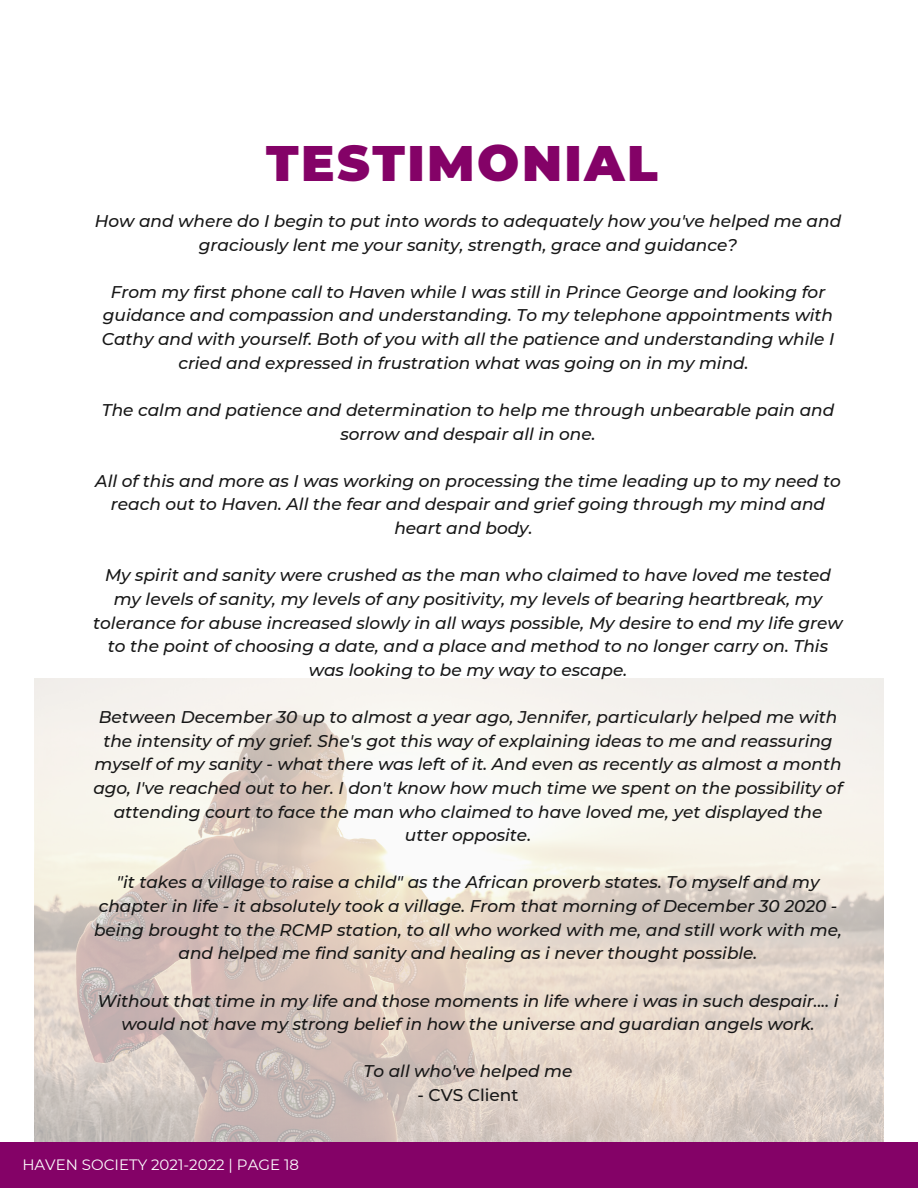
<style>
.page{position:relative;width:918px;height:1188px;background:#fff}
.page>*{position:absolute;margin:0;border:0;box-sizing:border-box;transform-origin:0 0}
.t1{font:900 49.8px "Montserrat";letter-spacing:.05em;color:#840267}
.t2{font:italic 500 16.95px/23.7px "Montserrat";color:#171717;text-align:center}
.t3{font:500 16.95px "Montserrat";color:#171717}
.t4{font:15px "Montserrat";color:#fefefe}
</style>
<div class="page">
<img style="left:34px;top:678px;width:850px;height:464px">
<div style="left:0;top:1142px;width:918px;height:46px;background:#840267"></div>
<h1 class="t1" style="left:266px;top:132px;width:393px">TESTIMONIAL</h1>
<p class="t2" style="left:95px;top:209px;width:748px">How and where do I begin to put into words to adequately how you've helped me and graciously lent me your sanity, strength, grace and guidance?</p>
<p class="t2" style="left:102px;top:280px;width:734px">From my first phone call to Haven while I was still in Prince George and looking for guidance and compassion and understanding. To my telephone appointments with Cathy and with yourself. Both of you with all the patience and understanding while I cried and expressed in frustration what was going on in my mind.</p>
<p class="t2" style="left:102px;top:398px;width:734px">The calm and patience and determination to help me through unbearable pain and sorrow and despair all in one.</p>
<p class="t2" style="left:95px;top:469px;width:747px">All of this and more as I was working on processing the time leading up to my need to reach out to Haven. All the fear and despair and grief going through my mind and heart and body.</p>
<p class="t2" style="left:93px;top:563px;width:751px">My spirit and sanity were crushed as the man who claimed to have loved me tested my levels of sanity, my levels of any positivity, my levels of bearing heartbreak, my tolerance for abuse increased slowly in all ways possible, My desire to end my life grew to the point of choosing a date, and a place and method to no longer carry on. This was looking to be my way to escape.</p>
<p class="t2" style="left:93px;top:705px;width:751px">Between December 30 up to almost a year ago, Jennifer, particularly helped me with the intensity of my grief. She's got this way of explaining ideas to me and reassuring myself of my sanity - what there was left of it. And even as recently as almost a month ago, I've reached out to her. I don't know how much time we spent on the possibility of attending court to face the man who claimed to have loved me, yet displayed the utter opposite.</p>
<p class="t2" style="left:94px;top:871px;width:750px">"it takes a village to raise a child" as the African proverb states. To myself and my chapter in life - it absolutely took a village. From that morning of December 30 2020 - being brought to the RCMP station, to all who worked with me, and still work with me, and helped me find sanity and healing as i never thought possible.</p>
<p class="t2" style="left:98px;top:989px;width:743px">Without that time in my life and those moments in life where i was in such despair.... i would not have my strong belief in how the universe and guardian angels work.</p>
<p class="t2" style="left:364px;top:1060px;width:211px">To all who've helped me</p>
<p class="t3" style="left:418px;top:1085px;width:102px">- CVS Client</p>
<p class="t4" style="left:22px;top:1156px;width:278px">HAVEN SOCIETY 2021-2022 | PAGE 18</p>
</div>
